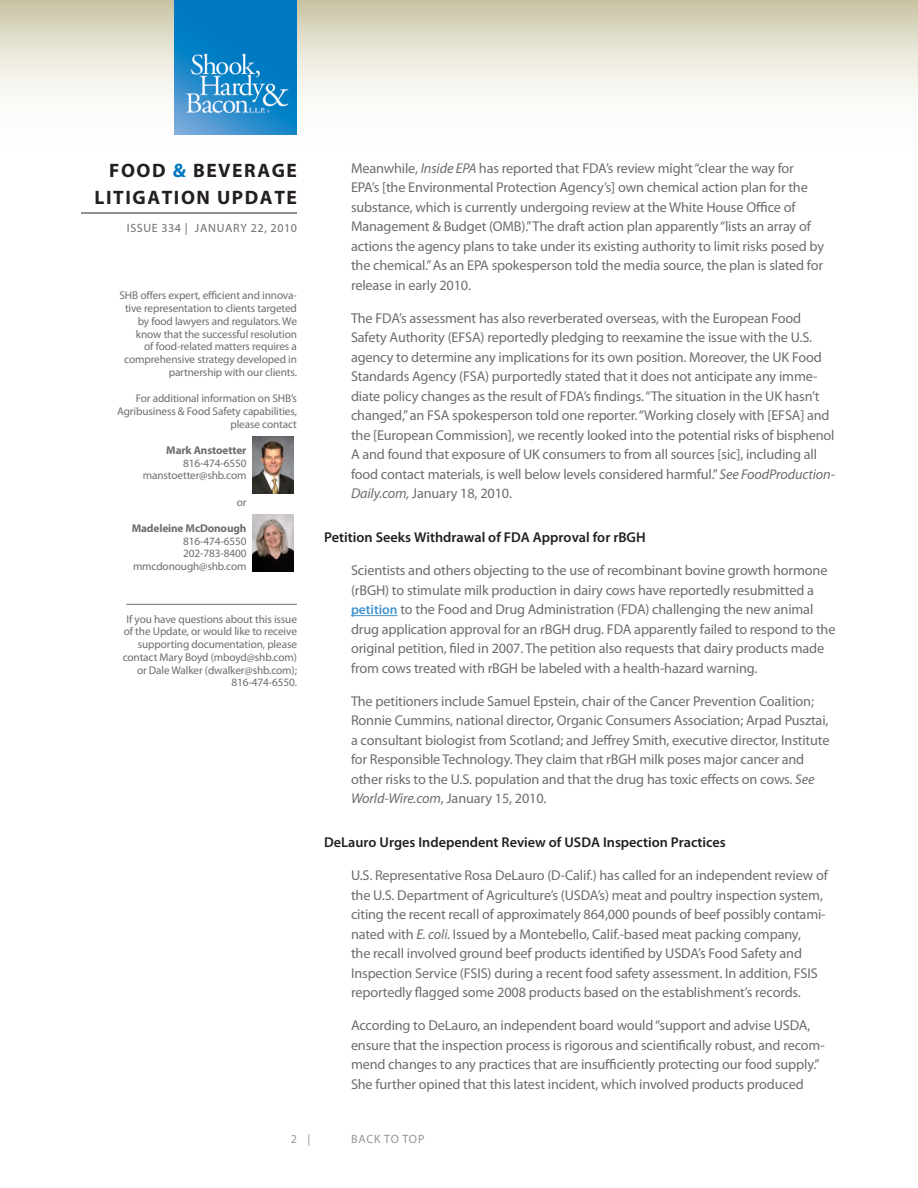
<style>
.page{position:relative;width:918px;height:1188px;background:#fff}
.page>*{position:absolute;margin:0;border:0;box-sizing:border-box;transform-origin:0 0}
.t1{font:700 19.5px/27px "Myriad Pro";letter-spacing:.08em;color:#231f20;text-align:right}
.Body{font:14.25px/19.5px "Myriad Pro";letter-spacing:-.01em;color:#6c6d70}
.Subhead{font:600 14.25px "Myriad Pro";color:#231f20}
.t2{font:12px "Myriad Pro";letter-spacing:.05em;color:#6c6d70}
.Body-2{font:12px "Myriad Pro";letter-spacing:.06em;color:#939598}
.Body-3{font:11.25px/12.8px "Myriad Pro";letter-spacing:-.01em;color:#6c6d70;text-align:right}
.s1{color:#0079c2}
.s2{font-weight:700}
.s3{font-style:italic}
.s4{font-weight:600;font-size:13.5px;color:#4393cf}
</style>
<div class="page">
<svg style="left:0;top:0;width:918px;height:135px"></svg>
<hr style="left:81px;top:213px;width:216px;height:1px;background:#231f20">
<img style="left:175px;top:0;width:122px;height:135px">
<hr style="left:351px;top:615px;width:47px;height:1px;background:#4393cf">
<hr style="left:126px;top:604px;width:171px;height:1px;background:#6c6d70">
<img style="left:253px;top:514px;width:40px;height:57px">
<img style="left:253px;top:436px;width:41px;height:58px">
<p class="t1" style="left:94px;top:156px;width:204px">FOOD <span class="s1">&amp;</span> BEVERAGE<br>LITIGATION UPDATE</p>
<p class="t2" style="left:127px;top:221px;width:172px">ISSUE 334 | JANUARY 22, 2010</p>
<p class="Body-3" style="left:119px;top:289px;width:179px">SHB offers expert, efficient and innova&shy;tive representation to clients targeted by food lawyers and regulators. We know that the successful resolution<br>of food-related matters requires a comprehensive strategy developed in partnership with our clients.</p>
<p class="Body-3" style="left:117px;top:392px;width:181px">For additional information on SHB’s<br>Agribusiness &amp; Food Safety capabilities, please contact</p>
<p class="Body-3" style="left:143px;top:444px;width:105px"><span class="s2">Mark Anstoetter<br></span>816-474-6550 manstoetter@shb.com</p>
<p class="Body-3" style="left:237px;top:495px;width:11px">or</p>
<p class="Body-3" style="left:132px;top:522px;width:116px"><span class="s2">Madeleine McDonough<br></span>816-474-6550<br>202-783-8400 mmcdonough@shb.com</p>
<p class="Body-3" style="left:123px;top:612px;width:176px">If you have questions about this issue of the Update, or would like to receive supporting documentation, please contact Mary Boyd (mboyd@shb.com) or Dale Walker (dwalker@shb.com);<br>816-474-6550.</p>
<p class="Body" style="left:351px;top:158px;width:475px">Meanwhile, <span class="s3">Inside EPA</span> has reported that FDA’s review might “clear the way for EPA’s [the Environmental Protection Agency’s] own chemical action plan for the substance, which is currently undergoing review at the White House Office of Management &amp; Budget (OMB).” The draft action plan apparently “lists an array of actions the agency plans to take under its existing authority to limit risks posed by the chemical.” As an EPA spokesperson told the media source, the plan is slated for release in early 2010.</p>
<p class="Body" style="left:351px;top:308px;width:486px">The FDA’s assessment has also reverberated overseas, with the European Food Safety Authority (EFSA) reportedly pledging to reexamine the issue with the U.S. agency to determine any implications for its own position. Moreover, the UK Food Standards Agency (FSA) purportedly stated that it does not anticipate any imme&shy;diate policy changes as the result of FDA’s findings. “The situation in the UK hasn’t changed,” an FSA spokesperson told one reporter. “Working closely with [EFSA] and the [European Commission], we recently looked into the potential risks of bisphenol A and found that exposure of UK consumers to from all sources [sic], including all food contact materials, is well below levels considered harmful.” <span class="s3">See FoodProduction-Daily.com,</span> January 18, 2010.</p>
<p class="Subhead" style="left:324px;top:528px;width:323px">Petition Seeks Withdrawal of FDA Approval for rBGH</p>
<p class="Body" style="left:351px;top:561px;width:486px">Scientists and others objecting to the use of recombinant bovine growth hormone (rBGH) to stimulate milk production in dairy cows have reportedly resubmitted a <span class="s4">petition</span> to the Food and Drug Administration (FDA) challenging the new animal drug application approval for an rBGH drug. FDA apparently failed to respond to the original petition, filed in 2007. The petition also requests that dairy products made from cows treated with rBGH be labeled with a health-hazard warning.</p>
<p class="Body" style="left:351px;top:691px;width:480px">The petitioners include Samuel Epstein, chair of the Cancer Prevention Coalition; Ronnie Cummins, national director, Organic Consumers Association; Arpad Pusztai, a consultant biologist from Scotland; and Jeffrey Smith, executive director, Institute for Responsible Technology. They claim that rBGH milk poses major cancer and other risks to the U.S. population and that the drug has toxic effects on cows. <span class="s3">See World-Wire.com</span>, January 15, 2010.</p>
<p class="Subhead" style="left:324px;top:834px;width:403px">DeLauro Urges Independent Review of USDA Inspection Practices</p>
<p class="Body" style="left:351px;top:866px;width:478px">U.S. Representative Rosa DeLauro (D-Calif.) has called for an independent review of the U.S. Department of Agriculture’s (USDA’s) meat and poultry inspection system, citing the recent recall of approximately 864,000 pounds of beef possibly contami&shy;nated with <span class="s3">E. coli.</span> Issued by a Montebello, Calif.-based meat packing company,<br>the recall involved ground beef products identified by USDA’s Food Safety and Inspection Service (FSIS) during a recent food safety assessment. In addition, FSIS reportedly flagged some 2008 products based on the establishment’s records.</p>
<p class="Body" style="left:351px;top:1016px;width:475px">According to DeLauro, an independent board would “support and advise USDA, ensure that the inspection process is rigorous and scientifically robust, and recom&shy;mend changes to any practices that are insufficiently protecting our food supply.” She further opined that this latest incident, which involved products produced</p>
<p class="Body-2" style="left:291px;top:1132px;width:21px">2 |</p>
<p class="Body-2" style="left:351px;top:1132px;width:75px">BACK TO TOP</p>
</div>
